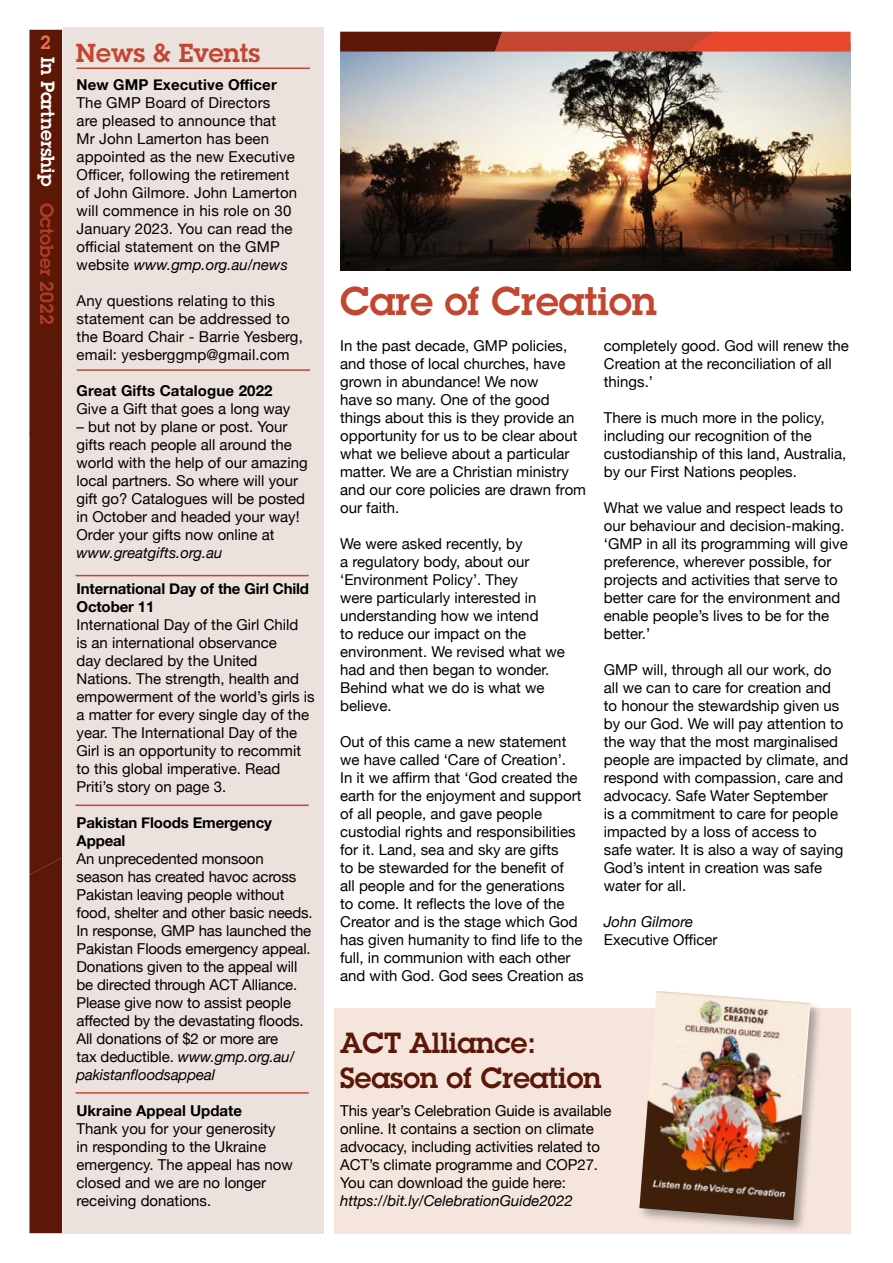
<style>
.page{position:relative;width:893px;height:1263px;background:#fff}
.page>*{position:absolute;margin:0;border:0;box-sizing:border-box;transform-origin:0 0}
.t1{font:600 39px "Lubalin Graph";color:#c34631}
.t2{font:600 28.5px/34.2px "Lubalin Graph";color:#5c1707}
.t3{font:600 25.5px "Lubalin Graph";color:#c34631}
.t4{font:600 18.75px "Lubalin Graph";color:#fff}
.t5{font:600 18.75px "Lubalin Graph";color:#ec6f4c}
.t6{font:15px/18px "Helvetica Neue";color:#000}
.t7{font:700 15px/18px "Helvetica Neue";letter-spacing:-.01em;color:#000}
.t8{font:italic 15px "Helvetica Neue";letter-spacing:-.005em;color:#000}
.t9{font:700 15px "Helvetica Neue";letter-spacing:.01em;color:#000}
.s1{color:#c34631}
.s2{font-style:italic}
</style>
<div class="page">
<svg style="left:29px;top:30px;width:33px;height:1203px;background:#632111"></svg>
<img style="left:340px;top:52px;width:510px;height:218px">
<div style="left:64px;top:27px;width:260px;height:1206px;background:#ebe1dd"></div>
<div style="left:334px;top:1008px;width:516px;height:225px;background:#f5e5dd"></div>
<svg style="left:340px;top:32px;width:510px;height:20px;background:#ad3a26"></svg>
<hr style="left:76px;top:575px;width:233px;height:1px;background:#c34631">
<hr style="left:76px;top:804px;width:233px;height:2px;background:#c34631">
<hr style="left:76px;top:1092px;width:233px;height:2px;background:#c34631">
<hr style="left:77px;top:369px;width:233px;height:2px;background:#c34631">
<hr style="left:77px;top:68px;width:233px;height:1px;background:#c34631">
<div style="left:638px;top:989px;width:186px;height:244px;background:#000;opacity:.31"></div>
<img style="left:639px;top:991px;width:171px;height:229px">
<p class="t5" style="left:40px;top:30px;width:12px">2</p>
<p class="t4" style="left:60px;top:57px;width:270px;rotate:90deg">In Partnership <span class="s1">October 2022</span></p>
<h3 class="t3" style="left:76px;top:36px;width:186px">News &amp; Events</h3>
<p class="t9" style="left:77px;top:73px;width:202px">New GMP Executive Officer</p>
<p class="t6" style="left:77px;top:95px;width:222px">The GMP Board of Directors<br>are pleased to announce that<br>Mr John Lamerton has been appointed as the new Executive<br>Officer, following the retirement of John Gilmore. John Lamerton will commence in his role on 30<br>January 2023. You can read the official statement on the GMP website <span class="s2">www.gmp.org.au/news</span></p>
<p class="t6" style="left:77px;top:293px;width:228px">Any questions relating to this statement can be addressed to the Board Chair - Barrie Yesberg, email: yesberggmp@gmail.com</p>
<p class="t9" style="left:77px;top:379px;width:197px">Great Gifts Catalogue 2022</p>
<p class="t6" style="left:77px;top:401px;width:215px">Give a Gift that goes a long way</p>
<p class="t6" style="left:77px;top:419px;width:233px">– but not by plane or post. Your gifts reach people all around the world with the help of our amazing local partners. So where will your gift go? Catalogues will be posted in October and headed your way!<br>Order your gifts now online at</p>
<p class="t8" style="left:77px;top:542px;width:147px">www.greatgifts.org.au</p>
<p class="t7" style="left:77px;top:580px;width:234px">International Day of the Girl Child<br>October 11</p>
<p class="t6" style="left:77px;top:617px;width:240px">International Day of the Girl Child<br>is an international observance<br>day declared by the United<br>Nations. The strength, health and empowerment of the world’s girls is a matter for every single day of the year. The International Day of the<br>Girl is an opportunity to recommit to this global imperative. Read<br>Priti’s story on page 3.</p>
<p class="t7" style="left:77px;top:814px;width:197px">Pakistan Floods Emergency<br>Appeal</p>
<p class="t6" style="left:77px;top:851px;width:238px">An unprecedented monsoon season has created havoc across<br>Pakistan leaving people without food, shelter and other basic needs.<br>In response, GMP has launched the<br>Pakistan Floods emergency appeal.<br>Donations given to the appeal will be directed through ACT Alliance.<br>Please give now to assist people affected by the devastating floods.<br>All donations of $2 or more are<br>tax deductible. <span class="s2">www.gmp.org.au/ pakistanfloodsappeal</span></p>
<p class="t7" style="left:77px;top:1102px;width:167px">Ukraine Appeal Update</p>
<p class="t6" style="left:77px;top:1121px;width:218px">Thank you for your generosity<br>in responding to the Ukraine emergency. The appeal has now closed and we are no longer receiving donations.</p>
<h1 class="t1" style="left:340px;top:276px;width:318px">Care of Creation</h1>
<p class="t6" style="left:340px;top:338px;width:247px">In the past decade, GMP policies, and those of local churches, have grown in abundance! We now<br>have so many. One of the good things about this is they provide an opportunity for us to be clear about what we believe about a particular matter. We are a Christian ministry and our core policies are drawn from our faith.</p>
<p class="t6" style="left:340px;top:536px;width:226px">We were asked recently, by<br>a regulatory body, about our ‘Environment Policy’. They<br>were particularly interested in understanding how we intend<br>to reduce our impact on the environment. We revised what we had and then began to wonder.<br>Behind what we do is what we believe.</p>
<p class="t6" style="left:340px;top:734px;width:245px">Out of this came a new statement we have called ‘Care of Creation’.<br>In it we affirm that ‘God created the earth for the enjoyment and support of all people, and gave people custodial rights and responsibilities for it. Land, sea and sky are gifts<br>to be stewarded for the benefit of<br>all people and for the generations<br>to come. It reflects the love of the Creator and is the stage which God has given humanity to find life to the full, in communion with each other and with God. God sees Creation as</p>
<p class="t6" style="left:604px;top:338px;width:247px">completely good. God will renew the<br>Creation at the reconciliation of all things.’</p>
<p class="t6" style="left:604px;top:410px;width:244px">There is much more in the policy, including our recognition of the custodianship of this land, Australia, by our First Nations peoples.</p>
<p class="t6" style="left:604px;top:500px;width:245px">What we value and respect leads to our behaviour and decision-making. ‘GMP in all its programming will give preference, wherever possible, for projects and activities that serve to better care for the environment and enable people’s lives to be for the better.’</p>
<p class="t6" style="left:604px;top:662px;width:246px">GMP will, through all our work, do all we can to care for creation and<br>to honour the stewardship given us by our God. We will pay attention to the way that the most marginalised people are impacted by climate, and respond with compassion, care and advocacy. Safe Water September<br>is a commitment to care for people impacted by a loss of access to safe water. It is also a way of saying<br>God’s intent in creation was safe water for all.</p>
<p class="t8" style="left:604px;top:911px;width:91px">John Gilmore</p>
<p class="t6" style="left:604px;top:932px;width:115px">Executive Officer</p>
<h2 class="t2" style="left:340px;top:1026px;width:263px">ACT Alliance:<br>Season of Creation</h2>
<p class="t6" style="left:340px;top:1103px;width:273px">This year’s Celebration Guide is available online. It contains a section on climate advocacy, including activities related to ACT’s climate programme and COP27.<br>You can download the guide here:</p>
<p class="t8" style="left:340px;top:1190px;width:234px">https://bit.ly/CelebrationGuide2022</p>
</div>
